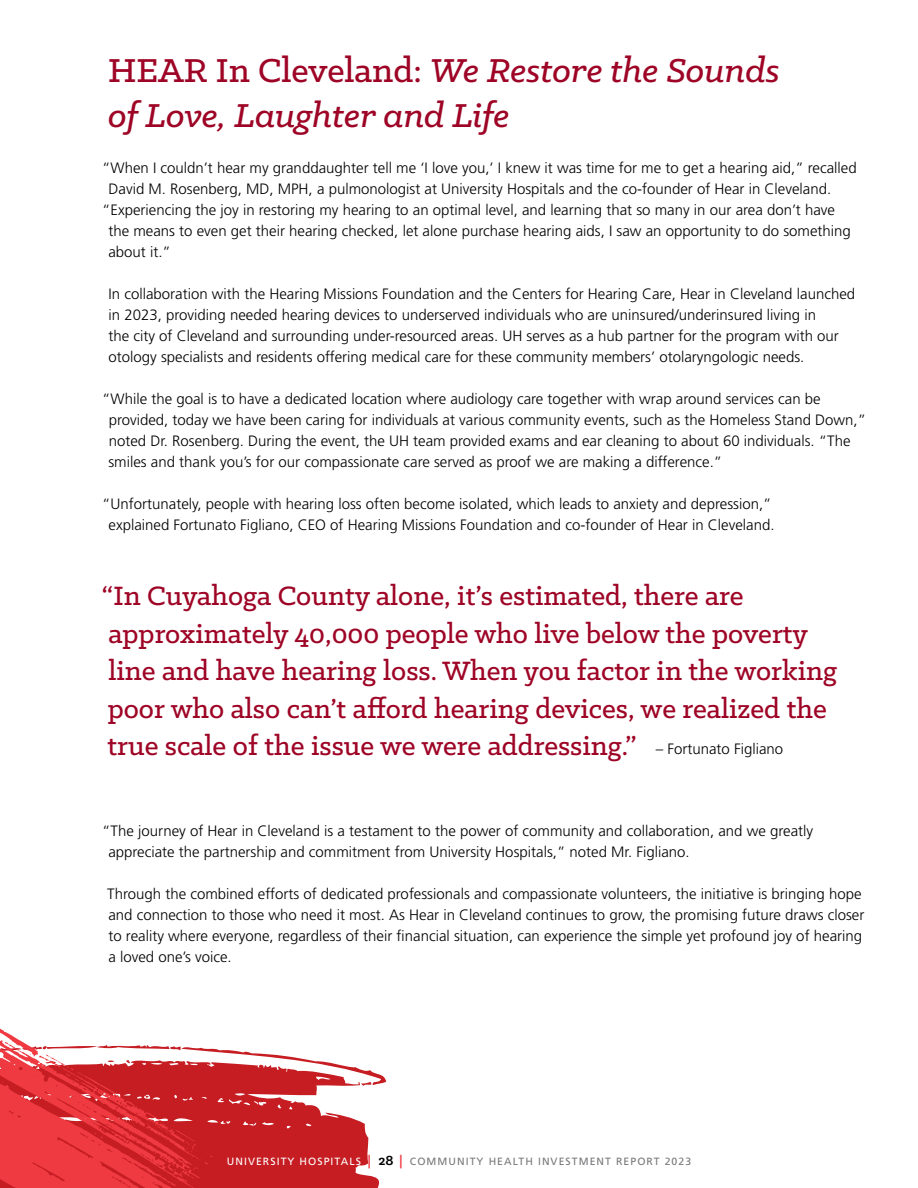
<style>
.page{position:relative;width:918px;height:1188px;background:#fff}
.page>*{position:absolute;margin:0;border:0;box-sizing:border-box;transform-origin:0 0}
.t1{font:italic 500 37.5px/45px "Klinic Slab";color:#9e0425}
.t2{font:500 30px/37.5px "Klinic Slab";color:#9e0425}
.t3{font:300 15px/21px "Frutiger LT Std";color:#000}
.t4{font:10.5px "Frutiger LT Std";letter-spacing:.1em;color:#77787b}
.s1{font-style:normal}
.s2{color:#fff}
.s3{font-weight:700;font-size:13.5px;color:#ef3a42}
.s4{font-family:"Klinic Slab";font-weight:700;font-size:15px;color:#000}
</style>
<div class="page">
<svg style="left:213px;top:1048px;width:174px;height:140px;fill:#c61d23"></svg>
<svg style="left:0;top:1028px;width:213px;height:160px"></svg>
<h1 class="t1" style="left:108px;top:47px;width:673px"><span class="s1">HEAR In Cleveland:</span> We Restore the Sounds of Love, Laughter and Life</h1>
<p class="t3" style="left:102px;top:158px;width:756px">“When I couldn’t hear my granddaughter tell me ‘I love you,’ I knew it was time for me to get a hearing aid,” recalled</p>
<p class="t3" style="left:109px;top:179px;width:724px">David M. Rosenberg, MD, MPH, a pulmonologist at University Hospitals and the co-founder of Hear in Cleveland.</p>
<p class="t3" style="left:102px;top:200px;width:734px">“Experiencing the joy in restoring my hearing to an optimal level, and learning that so many in our area don’t have</p>
<p class="t3" style="left:108px;top:221px;width:744px">the means to even get their hearing checked, let alone purchase hearing aids, I saw an opportunity to do something</p>
<p class="t3" style="left:108px;top:242px;width:64px">about it.”</p>
<p class="t3" style="left:108px;top:284px;width:748px">In collaboration with the Hearing Missions Foundation and the Centers for Hearing Care, Hear in Cleveland launched in 2023, providing needed hearing devices to underserved individuals who are uninsured/underinsured living in<br>the city of Cleveland and surrounding under-resourced areas. UH serves as a hub partner for the program with our otology specialists and residents offering medical care for these community members’ otolaryngologic needs.</p>
<p class="t3" style="left:108px;top:389px;width:759px;text-indent:-6px">“While the goal is to have a dedicated location where audiology care together with wrap around services can be provided, today we have been caring for individuals at various community events, such as the Homeless Stand Down,” noted Dr. Rosenberg. During the event, the UH team provided exams and ear cleaning to about 60 individuals. “The smiles and thank you’s for our compassionate care served as proof we are making a difference.”</p>
<p class="t3" style="left:102px;top:494px;width:674px;text-align:center">“Unfortunately, people with hearing loss often become isolated, which leads to anxiety and depression,” explained Fortunato Figliano, CEO of Hearing Missions Foundation and co-founder of Hear in Cleveland.</p>
<p class="t2" style="left:102px;top:576px;width:737px">“In Cuyahoga County alone, it’s estimated, there are approximately 40,000 people who live below the poverty line and have hearing loss. When you factor in the working poor who also can’t afford hearing devices, we realized the true scale of the issue we were addressing.”</p>
<p class="t3" style="left:656px;top:738px;width:129px">– Fortunato Figliano</p>
<p class="t3" style="left:108px;top:821px;width:706px;text-indent:-6px">“The journey of Hear in Cleveland is a testament to the power of community and collaboration, and we greatly appreciate the partnership and commitment from University Hospitals,” noted Mr. Figliano.</p>
<p class="t3" style="left:107px;top:884px;width:759px">Through the combined efforts of dedicated professionals and compassionate volunteers, the initiative is bringing hope and connection to those who need it most. As Hear in Cleveland continues to grow, the promising future draws closer to reality where everyone, regardless of their financial situation, can experience the simple yet profound joy of hearing a loved one’s voice.</p>
<p class="t4" style="left:227px;top:1155px;width:466px"><span class="s2">UNIVERSITY HOSPITALS</span> <span class="s3">|</span> <span class="s4">28</span> <span class="s3">|</span> COMMUNITY HEALTH INVESTMENT REPORT 2023</p>
</div>
